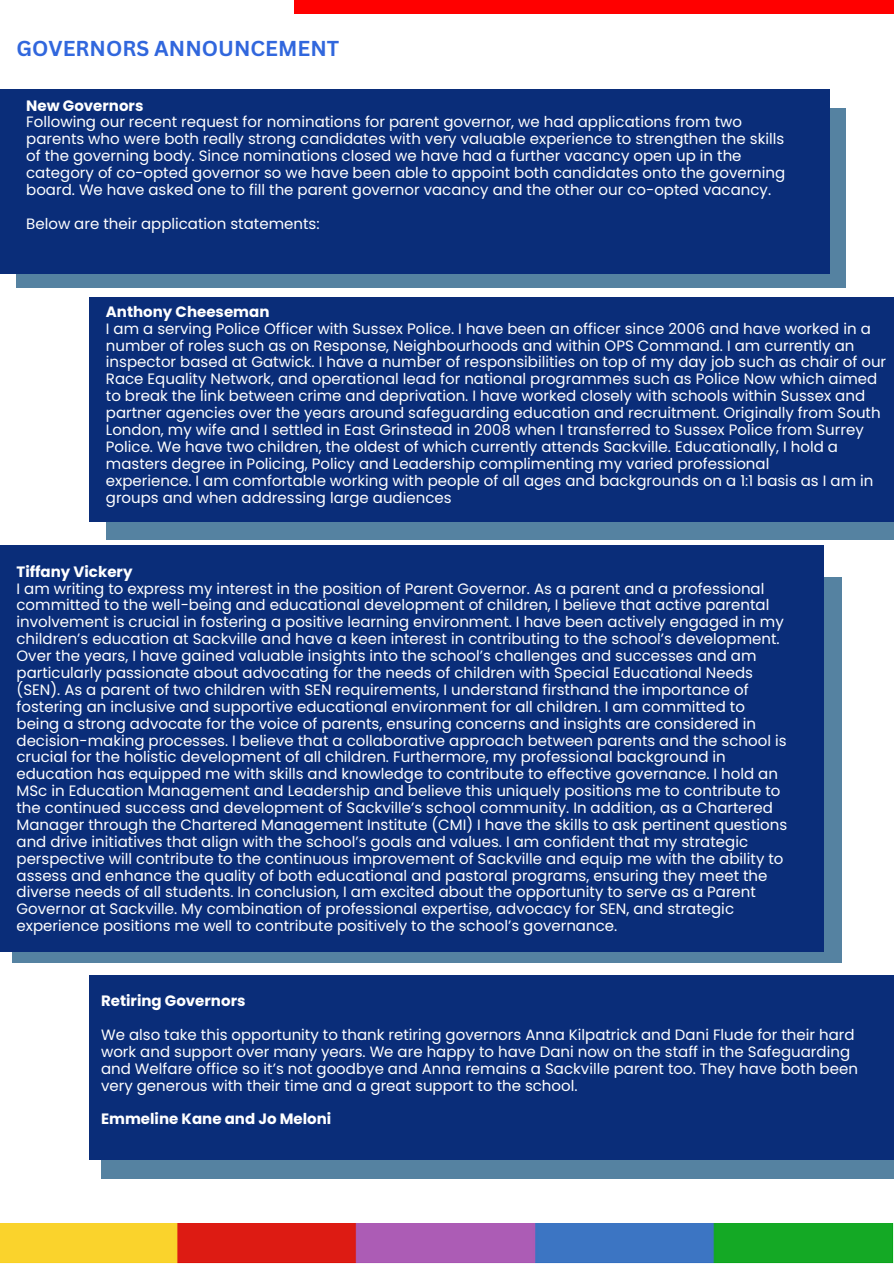
<style>
.page{position:relative;width:894px;height:1264px;background:#fff}
.page>*{position:absolute;margin:0;border:0;box-sizing:border-box;transform-origin:0 0}
.t1{font:700 21px "Canva Sans";color:#3167dd}
.t2{font:15px/16.8px "Poppins";color:#fff}
.t3{font:700 15px "Poppins";color:#fff}
</style>
<div class="page">
<div style="left:294px;top:0;width:599px;height:14px;background:#f00"></div>
<img style="left:0;top:1223px;width:893px;height:40px">
<div style="left:17px;top:108px;width:828px;height:179px;background:#5582a1"></div>
<div style="left:0;top:89px;width:829px;height:185px;background:#0a2d79"></div>
<div style="left:106px;top:360px;width:787px;height:180px;background:#5582a1"></div>
<div style="left:89px;top:297px;width:804px;height:225px;background:#0a2d79"></div>
<div style="left:12px;top:577px;width:829px;height:386px;background:#5582a1"></div>
<div style="left:0;top:545px;width:823px;height:406px;background:#0a2d79"></div>
<div style="left:101px;top:1097px;width:792px;height:82px;background:#5582a1"></div>
<div style="left:89px;top:975px;width:804px;height:184px;background:#0a2d79"></div>
<p class="t1" style="left:17px;top:34px;width:324px">GOVERNORS ANNOUNCEMENT</p>
<p class="t3" style="left:26px;top:95px;width:119px">New Governors</p>
<p class="t2" style="left:26px;top:114px;width:760px">Following our recent request for nominations for parent governor, we had applications from two parents who were both really strong candidates with very valuable experience to strengthen the skills of the governing body. Since nominations closed we have had a further vacancy open up in the category of co-opted governor so we have been able to appoint both candidates onto the governing board. We have asked one to fill the parent governor vacancy and the other our co-opted vacancy.</p>
<p class="t2" style="left:26px;top:215px;width:295px">Below are their application statements:</p>
<p class="t3" style="left:106px;top:301px;width:165px">Anthony Cheeseman</p>
<p class="t2" style="left:106px;top:320px;width:781px">I am a serving Police Officer with Sussex Police. I have been an officer since 2006 and have worked in a number of roles such as on Response, Neighbourhoods and within OPS Command. I am currently an inspector based at Gatwick. I have a number of responsibilities on top of my day job such as chair of our Race Equality Network, and operational lead for national programmes such as Police Now which aimed to break the link between crime and deprivation. I have worked closely with schools within Sussex and partner agencies over the years around safeguarding education and recruitment. Originally from South London, my wife and I settled in East Grinstead in 2008 when I transferred to Sussex Police from Surrey Police. We have two children, the oldest of which currently attends Sackville. Educationally, I hold a masters degree in Policing, Policy and Leadership complimenting my varied professional</p>
<p class="t2" style="left:106px;top:472px;width:768px">experience. I am comfortable working with people of all ages and backgrounds on a 1:1 basis as I am in groups and when addressing large audiences</p>
<p class="t3" style="left:17px;top:561px;width:117px">Tiffany Vickery</p>
<h2 class="t2" style="left:17px;top:580px;width:772px">I am writing to express my interest in the position of Parent Governor. As a parent and a professional committed to the well-being and educational development of children, I believe that active parental involvement is crucial in fostering a positive learning environment. I have been actively engaged in my children’s education at Sackville and have a keen interest in contributing to the school’s development.<br>Over the years, I have gained valuable insights into the school’s challenges and successes and am particularly passionate about advocating for the needs of children with Special Educational Needs (SEN). As a parent of two children with SEN requirements, I understand firsthand the importance of fostering an inclusive and supportive educational environment for all children. I am committed to being a strong advocate for the voice of parents, ensuring concerns and insights are considered in decision-making processes. I believe that a collaborative approach between parents and the school is crucial for the holistic development of all children. Furthermore, my professional background in education has equipped me with skills and knowledge to contribute to effective governance. I hold an MSc in Education Management and Leadership and believe this uniquely positions me to contribute to the continued success and development of Sackville’s school community. In addition, as a Chartered Manager through the Chartered Management Institute (CMI) I have the skills to ask pertinent questions and drive initiatives that align with the school’s goals and values. I am confident that my strategic perspective will contribute to the continuous improvement of Sackville and equip me with the ability to assess and enhance the quality of both educational and pastoral programs, ensuring they meet the diverse needs of all students. In conclusion, I am excited about the opportunity to serve as a Parent Governor at Sackville. My combination of professional expertise, advocacy for SEN, and strategic experience positions me well to contribute positively to the school’s governance.</h2>
<p class="t3" style="left:101px;top:990px;width:146px">Retiring Governors</p>
<h2 class="t2" style="left:101px;top:1026px;width:758px">We also take this opportunity to thank retiring governors Anna Kilpatrick and Dani Flude for their hard work and support over many years. We are happy to have Dani now on the staff in the Safeguarding and Welfare office so it’s not goodbye and Anna remains a Sackville parent too. They have both been very generous with their time and a great support to the school.</h2>
<p class="t3" style="left:101px;top:1108px;width:232px">Emmeline Kane and Jo Meloni</p>
</div>
